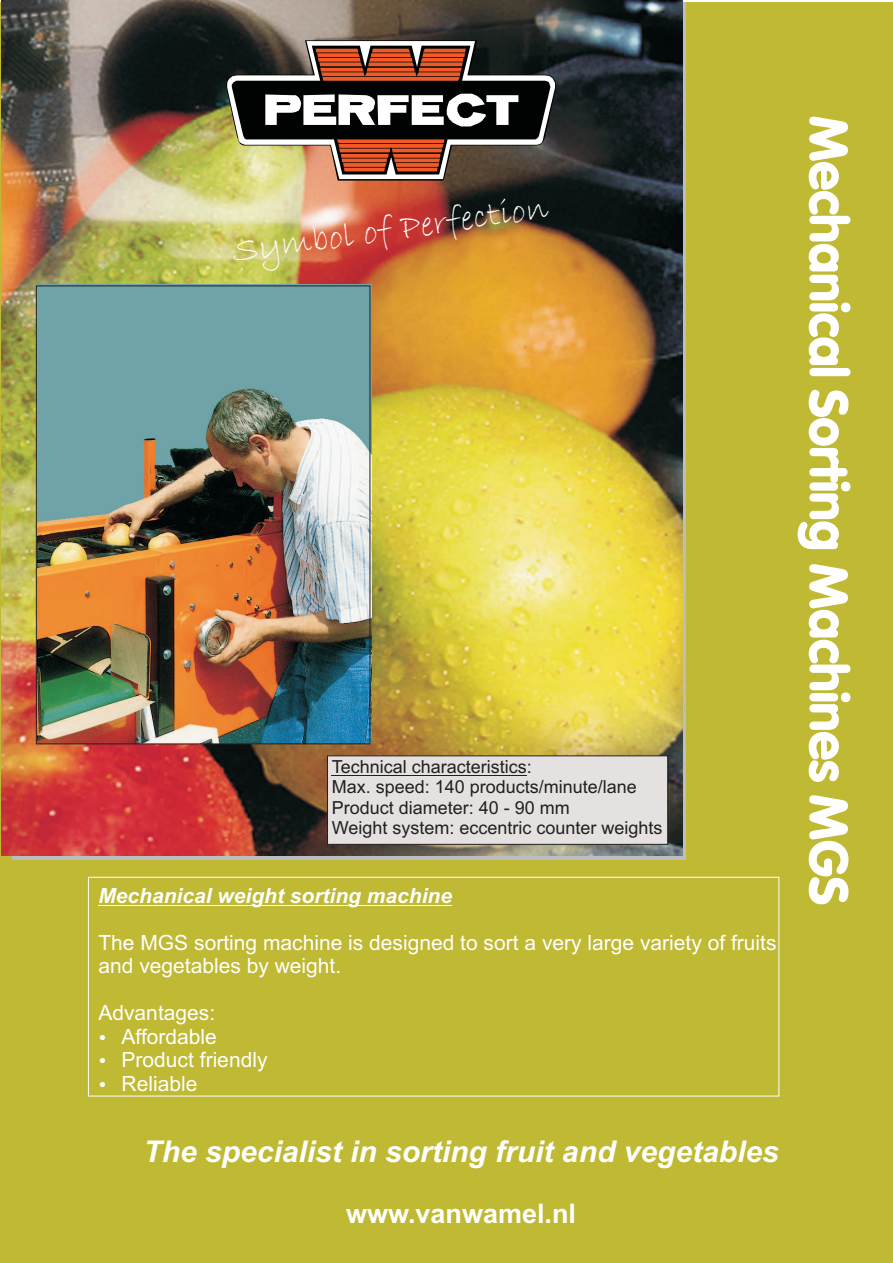
<style>
.page{position:relative;width:893px;height:1263px;background:#fff}
.page>*{position:absolute;margin:0;border:0;box-sizing:border-box;transform-origin:0 0}
.t1{font:900 54px "Vag Rounded";color:#fff}
.t2{font:36px "Bradley Hand ITC";color:#fff}
.t3{font:italic 700 30px "Arial";color:#fff}
.t4{font:700 27px "Arial";color:#fff}
.t5{font:21px/23.4px "Arial";color:#fff}
.t6{font:italic 700 21px "Arial";color:#fff}
.t7{font:18px/20.1px "Arial";color:#231f20}
</style>
<div class="page">
<div style="left:0;top:2px;width:893px;height:1261px;background:#bfb933"></div>
<hr style="left:98px;top:905px;width:354px;height:1px;background:#fff">
<div style="left:88px;top:877px;width:691px;height:219px;border:1px solid #fff"></div>
<img style="left:2px;top:0;width:680px;height:855px">
<svg style="left:226px;top:40px;width:330px;height:141px"></svg>
<svg style="left:227px;top:41px;width:328px;height:138px"></svg>
<svg style="left:232px;top:46px;width:318px;height:128px"></svg>
<div style="left:327px;top:755px;width:342px;height:90px;background:#e4e1e0"></div>
<hr style="left:332px;top:775px;width:195px;height:1px;background:#231f20">
<img style="left:38px;top:285px;width:333px;height:459px">
<div style="left:36px;top:285px;width:334px;height:459px;border:1px solid #231f20"></div>
<h2 class="t2" style="left:231px;top:236px;width:320px;rotate:-8deg">Symbol of Perfection</h2>
<p class="t7" style="left:332px;top:759px;width:332px">Technical characteristics:<br>Max. speed: 140 products/minute/lane Product diameter: 40 - 90 mm<br>Weight system: eccentric counter weights</p>
<p class="t6" style="left:98px;top:887px;width:355px">Mechanical weight sorting machine</p>
<p class="t5" style="left:98px;top:933px;width:680px">The MGS sorting machine is designed to sort a very large variety of fruits and vegetables by weight.</p>
<p class="t5" style="left:122px;top:1003px;width:147px;text-indent:-23px">Advantages:<br>Affordable<br>Product friendly<br>Reliable</p>
<h1 class="t1" style="left:851px;top:116px;width:791px;rotate:90deg">Mechanical Sorting Machines MGS</h1>
<h3 class="t3" style="left:143px;top:1140px;width:637px">The specialist in sorting fruit and vegetables</h3>
<p class="t4" style="left:346px;top:1203px;width:232px">www.vanwamel.nl</p>
</div>
